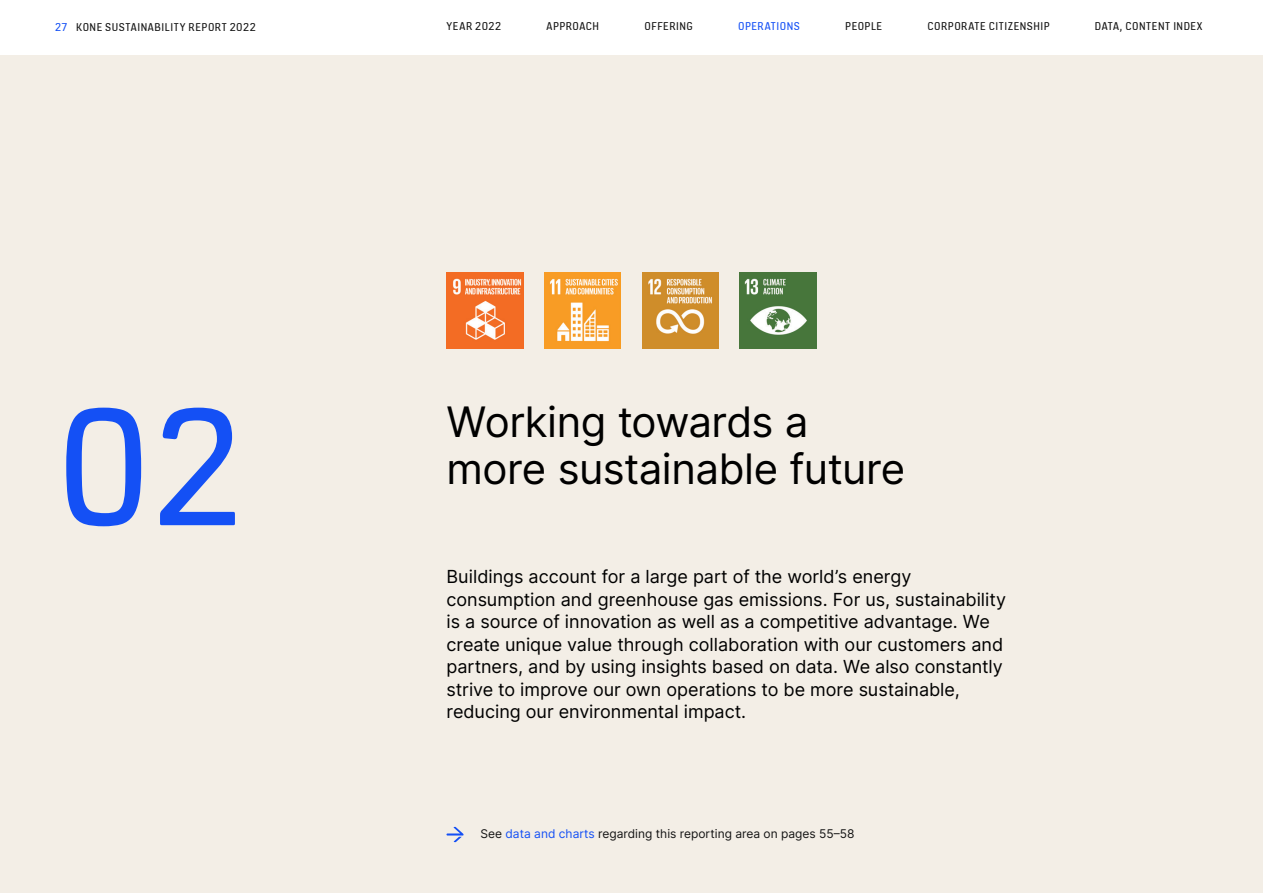
<style>
.page{position:relative;width:1263px;height:893px;background:#f3eee6}
.page>*{position:absolute;margin:0;border:0;box-sizing:border-box;transform-origin:0 0}
.Highlight_numbers{font:180px "KONE Information";color:#1450f5}
.Headline_1{font:42px "Inter";letter-spacing:-.015em;color:#000}
.Lead_text{font:18px/22.5px "Inter";color:#000}
.t1{font:12px "KONE Information";letter-spacing:.05em;color:#141414}
.Calls_to_action{font:12px "Inter";color:#141414}
.t2{font:12px "KONE Information";letter-spacing:.045em;color:#1450f5}
.s1{color:#1450f5}
</style>
<div class="page">
<svg style="left:446px;top:826px;width:17px;height:16px"></svg>
<img style="left:740px;top:272px;width:76px;height:77px">
<img style="left:544px;top:272px;width:77px;height:77px">
<img style="left:446px;top:272px;width:77px;height:77px">
<img style="left:642px;top:272px;width:77px;height:77px">
<div style="left:0;top:0;width:1263px;height:54px;background:#fff"></div>
<p class="t1" style="left:55px;top:18px;width:202px"><span class="s1">27</span> KONE SUSTAINABILITY REPORT 2022</p>
<p class="t1" style="left:446px;top:18px;width:56px">YEAR 2022</p>
<p class="t1" style="left:546px;top:18px;width:54px">APPROACH</p>
<p class="t1" style="left:644px;top:18px;width:50px">OFFERING</p>
<p class="t2" style="left:738px;top:18px;width:63px">OPERATIONS</p>
<p class="t1" style="left:845px;top:18px;width:38px">PEOPLE</p>
<p class="t1" style="left:927px;top:18px;width:124px">CORPORATE CITIZENSHIP</p>
<p class="t1" style="left:1095px;top:18px;width:109px">DATA, CONTENT INDEX</p>
<p class="Highlight_numbers" style="left:55px;top:341px;width:187px">02</p>
<p class="Headline_1" style="left:446px;top:391px;width:364px">Working towards a</p>
<p class="Headline_1" style="left:446px;top:438px;width:460px">more sustainable future</p>
<p class="Lead_text" style="left:446px;top:565px;width:561px">Buildings account for a large part of the world’s energy consumption and greenhouse gas emissions. For us, sustainability is a source of innovation as well as a competitive advantage. We create unique value through collaboration with our customers and partners, and by using insights based on data. We also constantly strive to improve our own operations to be more sustainable, reducing our environmental impact.</p>
<p class="Calls_to_action" style="left:480px;top:825px;width:375px">See <span class="s1">data and charts</span> regarding this reporting area on pages 55–58</p>
</div>
